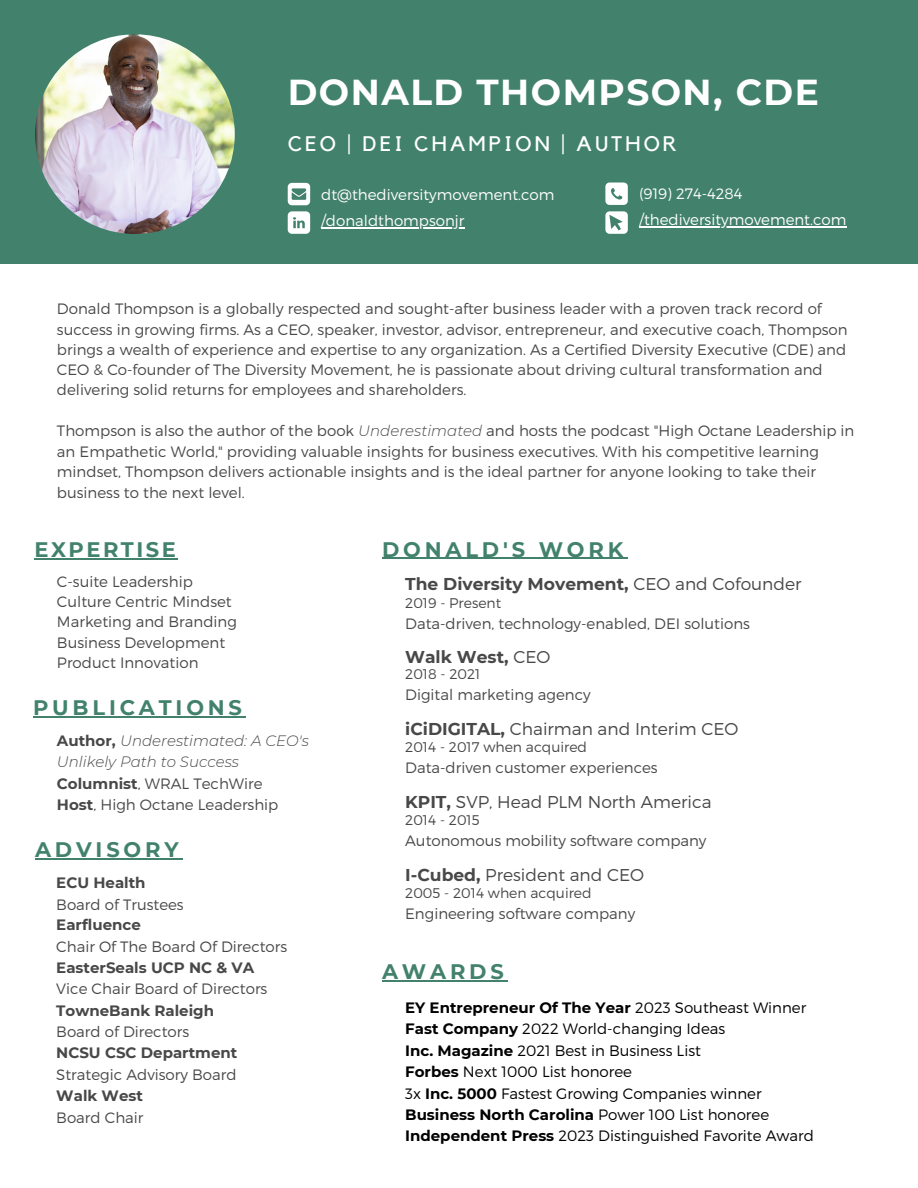
<style>
.page{position:relative;width:918px;height:1188px;background:#fff}
.page>*{position:absolute;margin:0;border:0;box-sizing:border-box;transform-origin:0 0}
.t1{font:700 36px "Montserrat";letter-spacing:.04em;color:#fff}
.t2{font:700 21px "Montserrat";letter-spacing:.18em;color:#42826c}
.t3{font:21px "Kollektif";letter-spacing:.145em;color:#fff}
.t4{font:700 21px "Montserrat";letter-spacing:.12em;color:#42826c}
.t5{font:300 17.1px "Montserrat";color:#484848}
.t6{font:700 17.1px "Montserrat";color:#484848}
.t7{font:300 15px/20.2px "Montserrat";color:#484848}
.t8{font:300 15px "Montserrat";color:#000}
.t9{font:300 15px "Montserrat";color:#fff}
.t10{font:700 15px "Montserrat";color:#000}
.t11{font:700 15px "Montserrat";color:#484848}
.t12{font:italic 300 15px/21.3px "Montserrat";color:#484848}
.t13{font:300 13.95px "Montserrat";color:#484848}
.s1{font-style:italic}
.s2{font-weight:700;font-style:normal}
.s3{font-weight:700}
.s4{font-weight:300}
</style>
<div class="page">
<div style="left:0;top:0;width:918px;height:263px;background:#42826c"></div>
<img style="left:35px;top:34px;width:200px;height:200px;border-radius:50%">
<svg style="left:288px;top:183px;width:22px;height:22px"></svg>
<svg style="left:605px;top:183px;width:23px;height:22px"></svg>
<svg style="left:288px;top:211px;width:22px;height:23px"></svg>
<svg style="left:605px;top:211px;width:23px;height:23px"></svg>
<hr style="left:382px;top:558px;width:245px;height:1px;background:#42826c">
<hr style="left:321px;top:227px;width:144px;height:1px;background:#fff">
<hr style="left:34px;top:558px;width:144px;height:1px;background:#42826c">
<hr style="left:639px;top:226px;width:207px;height:1px;background:#fff">
<hr style="left:35px;top:858px;width:147px;height:1px;background:#42826c">
<hr style="left:33px;top:717px;width:213px;height:1px;background:#42826c">
<hr style="left:382px;top:980px;width:126px;height:1px;background:#42826c">
<p class="t1" style="left:288px;top:70px;width:533px">DONALD THOMPSON, CDE</p>
<p class="t3" style="left:288px;top:134px;width:390px">CEO | DEI CHAMPION | AUTHOR</p>
<p class="t9" style="left:321px;top:185px;width:235px">dt@thediversitymovement.com</p>
<p class="t9" style="left:639px;top:184px;width:105px">(919) 274-4284</p>
<p class="t9" style="left:321px;top:211px;width:145px">/donaldthompsonjr</p>
<p class="t9" style="left:639px;top:210px;width:209px">/thediversitymovement.com</p>
<p class="t7" style="left:57px;top:298px;width:792px">Donald Thompson is a globally respected and sought-after business leader with a proven track record of success in growing firms. As a CEO, speaker, investor, advisor, entrepreneur, and executive coach, Thompson brings a wealth of experience and expertise to any organization. As a Certified Diversity Executive (CDE) and CEO &amp; Co-founder of The Diversity Movement, he is passionate about driving cultural transformation and delivering solid returns for employees and shareholders.</p>
<p class="t7" style="left:57px;top:419px;width:799px;line-height:20.7px">Thompson is also the author of the book <span class="s1">Underestimated</span> and hosts the podcast "High Octane Leadership in an Empathetic World," providing valuable insights for business executives. With his competitive learning mindset, Thompson delivers actionable insights and is the ideal partner for anyone looking to take their business to the next level.</p>
<p class="t4" style="left:34px;top:537px;width:143px">EXPERTISE</p>
<p class="t7" style="left:57px;top:571px;width:137px">C-suite Leadership</p>
<p class="t7" style="left:57px;top:591px;width:176px">Culture Centric Mindset</p>
<p class="t7" style="left:57px;top:611px;width:181px">Marketing and Branding</p>
<p class="t7" style="left:57px;top:631px;width:170px">Business Development</p>
<p class="t7" style="left:57px;top:652px;width:143px">Product Innovation</p>
<p class="t2" style="left:33px;top:695px;width:210px">PUBLICATIONS</p>
<p class="t12" style="left:57px;top:730px;width:253px"><span class="s2">Author,</span> Underestimated: A CEO's<br>Unlikely Path to Success</p>
<p class="t7" style="left:57px;top:772px;width:207px"><span class="s3">Columnist</span>, WRAL TechWire</p>
<p class="t7" style="left:57px;top:794px;width:223px"><span class="s3">Host</span>, High Octane Leadership</p>
<p class="t2" style="left:35px;top:837px;width:145px">ADVISORY</p>
<p class="t11" style="left:56px;top:874px;width:91px">ECU Health</p>
<p class="t7" style="left:56px;top:893px;width:129px">Board of Trustees</p>
<p class="t11" style="left:56px;top:916px;width:86px">Earfluence</p>
<p class="t7" style="left:56px;top:936px;width:232px">Chair Of The Board Of Directors</p>
<p class="t11" style="left:56px;top:958px;width:199px">EasterSeals UCP NC &amp; VA</p>
<p class="t7" style="left:56px;top:978px;width:213px">Vice Chair Board of Directors</p>
<p class="t11" style="left:56px;top:1001px;width:159px">TowneBank Raleigh</p>
<p class="t7" style="left:56px;top:1021px;width:134px">Board of Directors</p>
<p class="t11" style="left:56px;top:1043px;width:183px">NCSU CSC Department</p>
<p class="t7" style="left:56px;top:1063px;width:182px">Strategic Advisory Board</p>
<p class="t11" style="left:56px;top:1086px;width:88px">Walk West</p>
<p class="t7" style="left:56px;top:1106px;width:89px">Board Chair</p>
<p class="t2" style="left:382px;top:536px;width:243px">DONALD'S WORK</p>
<p class="t6" style="left:405px;top:573px;width:398px">The Diversity Movement, <span class="s4">CEO and Cofounder</span></p>
<p class="t13" style="left:405px;top:594px;width:98px">2019 - Present</p>
<p class="t7" style="left:405px;top:613px;width:346px">Data-driven, technology-enabled, DEI solutions</p>
<p class="t6" style="left:405px;top:646px;width:147px">Walk West, <span class="s4">CEO</span></p>
<p class="t13" style="left:405px;top:665px;width:77px">2018 - 2021</p>
<p class="t7" style="left:405px;top:684px;width:187px">Digital marketing agency</p>
<p class="t5" style="left:405px;top:718px;width:335px"><span class="s3">iCiDIGITAL,</span> Chairman and Interim CEO</p>
<p class="t13" style="left:405px;top:738px;width:183px">2014 - 2017 when acquired</p>
<p class="t7" style="left:405px;top:757px;width:254px">Data-driven customer experiences</p>
<p class="t5" style="left:405px;top:791px;width:308px"><span class="s3">KPIT,</span> SVP, Head PLM North America</p>
<p class="t13" style="left:405px;top:811px;width:76px">2014 - 2015</p>
<p class="t7" style="left:405px;top:830px;width:303px">Autonomous mobility software company</p>
<p class="t5" style="left:405px;top:864px;width:240px"><span class="s3">I-Cubed,</span> President and CEO</p>
<p class="t13" style="left:405px;top:884px;width:188px">2005 - 2014 when acquired</p>
<p class="t7" style="left:405px;top:902px;width:232px">Engineering software company</p>
<p class="t2" style="left:382px;top:959px;width:123px">AWARDS</p>
<p class="t10" style="left:405px;top:999px;width:403px">EY Entrepreneur Of The Year <span class="s4">2023 Southeast Winner</span></p>
<p class="t8" style="left:405px;top:1019px;width:322px"><span class="s3">Fast Company</span> 2022 World-changing Ideas</p>
<p class="t8" style="left:405px;top:1041px;width:297px"><span class="s3">Inc. Magazine</span> 2021 Best in Business List</p>
<p class="t8" style="left:405px;top:1062px;width:228px"><span class="s3">Forbes</span> Next 1000 List honoree</p>
<p class="t8" style="left:405px;top:1083px;width:358px">3x <span class="s3">Inc. 5000</span> Fastest Growing Companies winner</p>
<p class="t10" style="left:405px;top:1105px;width:365px">Business North Carolina <span class="s4">Power 100 List honoree</span></p>
<p class="t8" style="left:405px;top:1126px;width:410px"><span class="s3">Independent Press</span> 2023 Distinguished Favorite Award</p>
</div>
